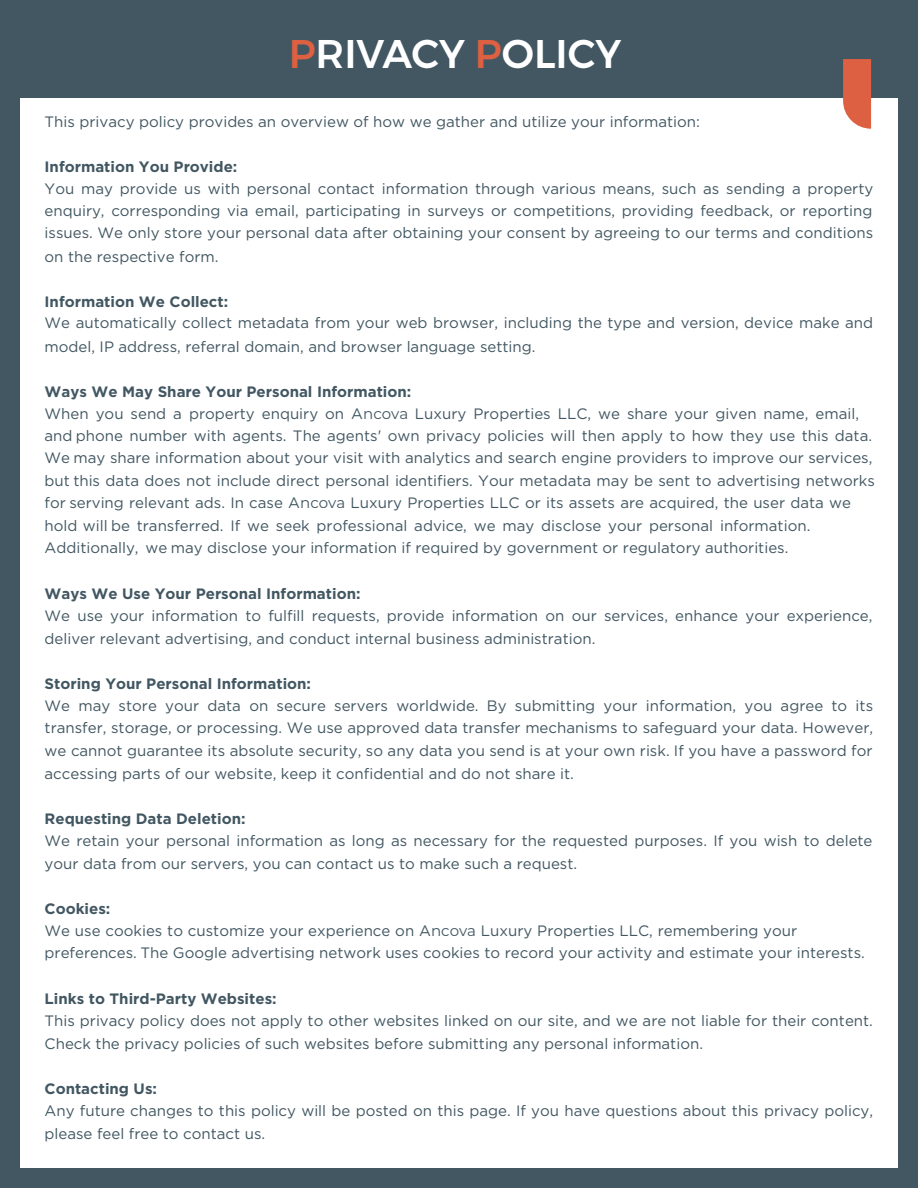
<style>
.page{position:relative;width:918px;height:1188px;background:#fff}
.page>*{position:absolute;margin:0;border:0;box-sizing:border-box;transform-origin:0 0}
.t1{font:500 39.9px "Montserrat";color:#fff}
.t2{font:15px/22.4px "Gotham";color:#425762}
.t3{font:700 15px "Gotham";color:#425762}
.s1{color:#dc6041}
.s2{font-weight:700}
.s3{font-family:"Montserrat"}
</style>
<div class="page">
<div style="left:0;top:0;width:918px;height:97px;background:#425762"></div>
<div style="left:899px;top:75px;width:19px;height:1113px;background:#425762"></div>
<div style="left:0;top:75px;width:19px;height:1113px;background:#425762"></div>
<div style="left:10px;top:1169px;width:908px;height:19px;background:#425762"></div>
<svg style="left:843px;top:59px;width:28px;height:70px;background:#de6e52"></svg>
<h1 class="t1" style="left:289px;top:22px;width:334px"><span class="s1">P</span>RIVACY <span class="s1">P</span>OLICY</h1>
<p class="t2" style="left:45px;top:110px;width:657px">This privacy policy provides an overview of how we gather and utilize your information:</p>
<p class="t3" style="left:45px;top:157px;width:194px">Information You Provide:</p>
<p class="t2" style="left:45px;top:176px;width:830px;line-height:22.8px;text-align:justify">You may provide us with personal contact information through various means, such as sending a property enquiry, corresponding via email, participating in surveys or competitions, providing feedback, or reporting issues. We only store your personal data after obtaining your consent by agreeing to our terms and conditions on the respective form.</p>
<p class="t3" style="left:45px;top:292px;width:185px">Information We Collect:</p>
<p class="t2" style="left:45px;top:311px;width:830px;line-height:23.4px">We automatically collect metadata from your web browser, including the type and version, device make and model, IP address, referral domain, and browser language setting.</p>
<p class="t2" style="left:45px;top:380px;width:832px"><span class="s2">Ways We May Share Your Personal Information:<br></span>When you send a property enquiry on A<span class="s3">ncova</span> Luxury Properties LLC, we share your given name, email, and phone number with agents. The agents' own privacy policies will then apply to how they use this data.<br>We may share information about your visit with analytics and search engine providers to improve our services, but this data does not include direct personal identifiers. Your metadata may be sent to advertising networks for serving relevant ads. In case A<span class="s3">ncova</span> Luxury Properties LLC or its assets are acquired, the user data we hold will be transferred. If we seek professional advice, we may disclose your personal information.<br>Additionally, we may disclose your information if required by government or regulatory authorities.</p>
<p class="t3" style="left:45px;top:584px;width:317px">Ways We Use Your Personal Information:</p>
<p class="t2" style="left:45px;top:604px;width:829px;line-height:23.4px">We use your information to fulfill requests, provide information on our services, enhance your experience, deliver relevant advertising, and conduct internal business administration.</p>
<p class="t3" style="left:45px;top:674px;width:268px">Storing Your Personal Information:</p>
<p class="t2" style="left:45px;top:694px;width:830px;line-height:22.8px;text-align:justify">We may store your data on secure servers worldwide. By submitting your information, you agree to its transfer, storage, or processing. We use approved data transfer mechanisms to safeguard your data. However, we cannot guarantee its absolute security, so any data you send is at your own risk. If you have a password for accessing parts of our website, keep it confidential and do not share it.</p>
<p class="t3" style="left:45px;top:809px;width:203px">Requesting Data Deletion:</p>
<p class="t2" style="left:45px;top:829px;width:829px;line-height:23.4px">We retain your personal information as long as necessary for the requested purposes. If you wish to delete your data from our servers, you can contact us to make such a request.</p>
<p class="t2" style="left:45px;top:898px;width:822px;line-height:21.9px"><span class="s2">Cookies:<br></span>We use cookies to customize your experience on A<span class="s3">ncova</span> Luxury Properties LLC, remembering your preferences. The Google advertising network uses cookies to record your activity and estimate your interests.</p>
<p class="t3" style="left:45px;top:989px;width:234px">Links to Third-Party Websites:</p>
<p class="t2" style="left:45px;top:1009px;width:830px;line-height:23.4px">This privacy policy does not apply to other websites linked on our site, and we are not liable for their content.<br>Check the privacy policies of such websites before submitting any personal information.</p>
<p class="t3" style="left:45px;top:1079px;width:114px">Contacting Us:</p>
<p class="t2" style="left:45px;top:1099px;width:830px;line-height:23.4px">Any future changes to this policy will be posted on this page. If you have questions about this privacy policy, please feel free to contact us.</p>
</div>
